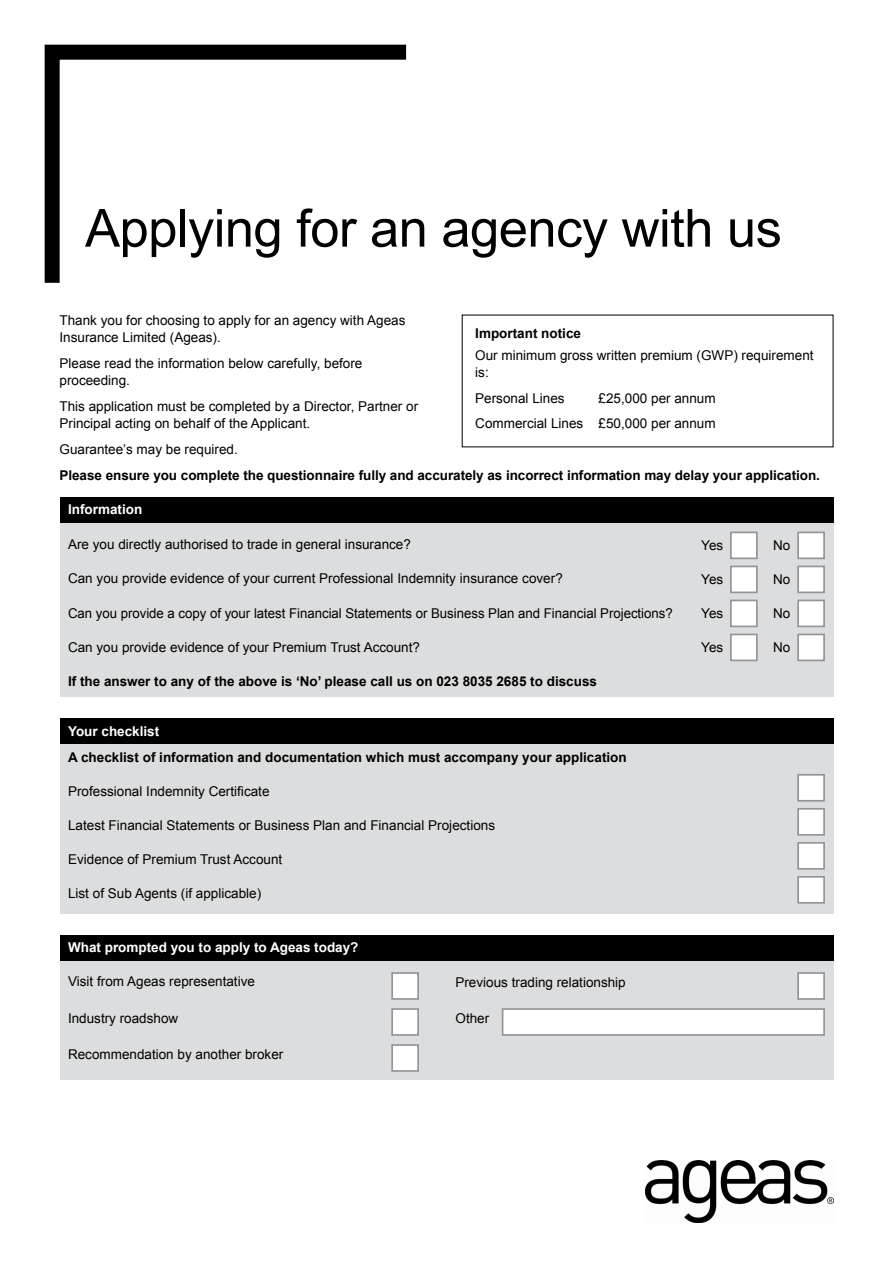
<style>
.page{position:relative;width:893px;height:1263px;background:#fff}
.page>*{position:absolute;margin:0;border:0;box-sizing:border-box;transform-origin:0 0}
.t1{font:52.5px "Arial";letter-spacing:-.01em;color:#000}
.t2{font:13.5px/17.2px "Arial";color:#000}
.t3{font:700 13.5px "Arial";color:#000}
.t4{font:700 13.5px "Arial";color:#fff}
</style>
<div class="page">
<div style="left:60px;top:497px;width:773px;height:200px;background:#dcddde"></div>
<svg style="left:44px;top:44px;width:363px;height:239px"></svg>
<img style="left:645px;top:1161px;width:188px;height:62px">
<div style="left:797px;top:531px;width:28px;height:28px;background:#fff;border:2px solid #939598"></div>
<div style="left:730px;top:531px;width:28px;height:28px;background:#fff;border:2px solid #939598"></div>
<div style="left:797px;top:566px;width:28px;height:27px;background:#fff;border:2px solid #939598"></div>
<div style="left:730px;top:566px;width:28px;height:27px;background:#fff;border:2px solid #939598"></div>
<div style="left:797px;top:600px;width:28px;height:27px;background:#fff;border:2px solid #939598"></div>
<div style="left:730px;top:600px;width:28px;height:27px;background:#fff;border:2px solid #939598"></div>
<div style="left:730px;top:634px;width:28px;height:27px;background:#fff;border:2px solid #939598"></div>
<div style="left:60px;top:719px;width:773px;height:195px;background:#dcddde"></div>
<div style="left:60px;top:719px;width:773px;height:25px;background:#000"></div>
<div style="left:797px;top:774px;width:28px;height:27px;background:#fff;border:2px solid #939598"></div>
<div style="left:797px;top:808px;width:28px;height:28px;background:#fff;border:2px solid #939598"></div>
<div style="left:797px;top:842px;width:28px;height:28px;background:#fff;border:2px solid #939598"></div>
<div style="left:797px;top:876px;width:28px;height:28px;background:#fff;border:2px solid #939598"></div>
<div style="left:60px;top:935px;width:773px;height:145px;background:#dcddde"></div>
<div style="left:60px;top:935px;width:773px;height:26px;background:#000"></div>
<div style="left:391px;top:972px;width:28px;height:28px;background:#fff;border:2px solid #939598"></div>
<div style="left:391px;top:1044px;width:28px;height:28px;background:#fff;border:2px solid #939598"></div>
<div style="left:391px;top:1008px;width:28px;height:28px;background:#fff;border:2px solid #939598"></div>
<div style="left:797px;top:972px;width:28px;height:28px;background:#fff;border:2px solid #939598"></div>
<div style="left:502px;top:1008px;width:323px;height:28px;background:#fff;border:2px solid #939598"></div>
<div style="left:797px;top:634px;width:28px;height:27px;background:#fff;border:2px solid #939598"></div>
<div style="left:60px;top:497px;width:773px;height:26px;background:#000"></div>
<h1 class="t1" style="left:85px;top:194px;width:698px">Applying for an agency with us</h1>
<p class="t2" style="left:60px;top:311px;width:347px">Thank you for choosing to apply for an agency with Ageas<br>Insurance Limited (Ageas).</p>
<p class="t2" style="left:60px;top:354px;width:304px">Please read the information below carefully, before proceeding.</p>
<p class="t2" style="left:60px;top:397px;width:360px">This application must be completed by a Director, Partner or<br>Principal acting on behalf of the Applicant.</p>
<p class="t2" style="left:60px;top:440px;width:180px">Guarantee’s may be required.</p>
<p class="t3" style="left:475px;top:324px;width:107px">Important notice</p>
<p class="t2" style="left:475px;top:346px;width:340px">Our minimum gross written premium (GWP) requirement is:</p>
<p class="t2" style="left:475px;top:389px;width:91px">Personal Lines</p>
<p class="t2" style="left:475px;top:385px;width:242px;line-height:25.8px;text-align:right">£25,000 per annum<br>Commercial Lines £50,000 per annum</p>
<p class="t3" style="left:60px;top:466px;width:762px">Please ensure you complete the questionnaire fully and accurately as incorrect information may delay your application.</p>
<p class="t4" style="left:68px;top:501px;width:76px">Information</p>
<p class="t2" style="left:68px;top:536px;width:344px">Are you directly authorised to trade in general insurance?</p>
<p class="t2" style="left:68px;top:570px;width:496px">Can you provide evidence of your current Professional Indemnity insurance cover?</p>
<p class="t2" style="left:68px;top:605px;width:606px">Can you provide a copy of your latest Financial Statements or Business Plan and Financial Projections?</p>
<p class="t2" style="left:68px;top:639px;width:353px">Can you provide evidence of your Premium Trust Account?</p>
<p class="t3" style="left:68px;top:672px;width:530px">If the answer to any of the above is ‘No’ please call us on 023 8035 2685 to discuss</p>
<p class="t4" style="left:68px;top:722px;width:93px">Your checklist</p>
<p class="t3" style="left:68px;top:748px;width:560px">A checklist of information and documentation which must accompany your application</p>
<p class="t2" style="left:68px;top:782px;width:203px">Professional Indemnity Certificate</p>
<p class="t2" style="left:68px;top:816px;width:429px">Latest Financial Statements or Business Plan and Financial Projections</p>
<p class="t2" style="left:68px;top:851px;width:216px">Evidence of Premium Trust Account</p>
<p class="t2" style="left:68px;top:885px;width:195px">List of Sub Agents (if applicable)</p>
<p class="t4" style="left:68px;top:939px;width:292px">What prompted you to apply to Ageas today?</p>
<p class="t2" style="left:68px;top:973px;width:188px">Visit from Ageas representative</p>
<p class="t2" style="left:68px;top:1010px;width:112px">Industry roadshow</p>
<p class="t2" style="left:68px;top:1046px;width:217px">Recommendation by another broker</p>
<p class="t2" style="left:455px;top:974px;width:172px">Previous trading relationship</p>
<p class="t2" style="left:455px;top:1010px;width:35px">Other</p>
<p class="t2" style="left:701px;top:537px;width:24px">Yes</p>
<p class="t2" style="left:773px;top:537px;width:19px">No</p>
<p class="t2" style="left:701px;top:571px;width:24px">Yes</p>
<p class="t2" style="left:773px;top:571px;width:19px">No</p>
<p class="t2" style="left:701px;top:605px;width:24px">Yes</p>
<p class="t2" style="left:773px;top:605px;width:19px">No</p>
<p class="t2" style="left:701px;top:639px;width:24px">Yes</p>
<p class="t2" style="left:773px;top:639px;width:19px">No</p>
</div>
